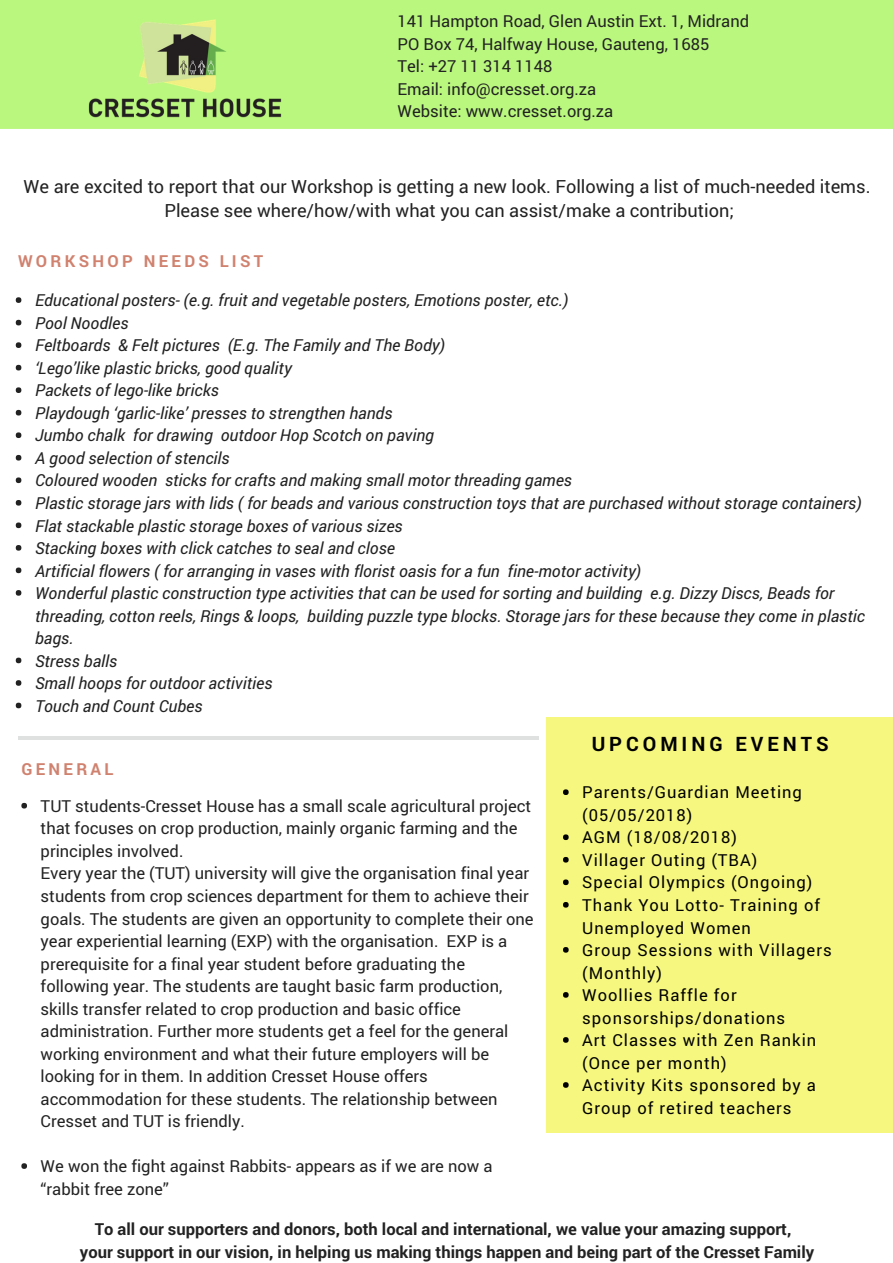
<style>
.page{position:relative;width:893px;height:1263px;background:#fff}
.page>*{position:absolute;margin:0;border:0;box-sizing:border-box;transform-origin:0 0}
.t1{font:700 19.8px "Roboto";letter-spacing:.2em;color:#000}
.t2{font:18.15px/24.8px "Roboto";color:#222;text-align:center}
.t3{font:16.5px/22.5px "Roboto";color:#222}
.t4{font:italic 16.5px/22.5px "Roboto";color:#222}
.t5{font:16.5px/22.5px "Roboto";letter-spacing:.06em;color:#000}
.t6{font:700 16.5px/22.5px "Roboto";color:#222;text-align:center}
.t7{font:700 16.5px "Roboto";letter-spacing:.2em;color:#d0826f}
</style>
<div class="page">
<div style="left:0;top:0;width:893px;height:129px;background:#baf77e"></div>
<hr style="left:19px;top:736px;width:520px;height:4px;background:#dfe0e0">
<div style="left:546px;top:717px;width:347px;height:416px;background:#f6f77e"></div>
<svg style="left:563px;top:789px;width:6px;height:6px"></svg>
<svg style="left:563px;top:834px;width:6px;height:6px"></svg>
<svg style="left:563px;top:857px;width:6px;height:5px"></svg>
<svg style="left:563px;top:879px;width:6px;height:6px"></svg>
<svg style="left:563px;top:902px;width:6px;height:6px"></svg>
<svg style="left:563px;top:947px;width:6px;height:6px"></svg>
<svg style="left:563px;top:992px;width:6px;height:6px"></svg>
<svg style="left:563px;top:1037px;width:6px;height:6px"></svg>
<svg style="left:563px;top:1082px;width:6px;height:6px"></svg>
<svg style="left:16px;top:297px;width:5px;height:6px"></svg>
<svg style="left:16px;top:320px;width:5px;height:5px"></svg>
<svg style="left:16px;top:342px;width:5px;height:6px"></svg>
<svg style="left:16px;top:365px;width:5px;height:5px"></svg>
<svg style="left:16px;top:387px;width:5px;height:6px"></svg>
<svg style="left:16px;top:410px;width:5px;height:5px"></svg>
<svg style="left:16px;top:432px;width:5px;height:6px"></svg>
<svg style="left:16px;top:455px;width:5px;height:6px"></svg>
<svg style="left:16px;top:477px;width:5px;height:6px"></svg>
<svg style="left:16px;top:500px;width:5px;height:6px"></svg>
<svg style="left:16px;top:522px;width:5px;height:6px"></svg>
<svg style="left:16px;top:545px;width:5px;height:6px"></svg>
<svg style="left:16px;top:567px;width:5px;height:6px"></svg>
<svg style="left:16px;top:590px;width:5px;height:6px"></svg>
<svg style="left:16px;top:658px;width:5px;height:5px"></svg>
<svg style="left:16px;top:680px;width:5px;height:6px"></svg>
<svg style="left:16px;top:703px;width:5px;height:5px"></svg>
<svg style="left:21px;top:803px;width:6px;height:5px"></svg>
<svg style="left:21px;top:1163px;width:6px;height:6px"></svg>
<img style="left:88px;top:19px;width:194px;height:99px">
<p class="t3" style="left:397px;top:9px;width:353px">141 Hampton Road, Glen Austin Ext. 1, Midrand<br>PO Box 74, Halfway House, Gauteng, 1685<br>Tel: +27 11 314 1148<br>Email: info@cresset.org.za<br>Website: www.cresset.org.za</p>
<p class="t2" style="left:24px;top:173px;width:848px">We are excited to report that our Workshop is getting a new look. Following a list of much-needed items.<br>Please see where/how/with what you can assist/make a contribution;</p>
<p class="t7" style="left:18px;top:250px;width:247px">WORKSHOP NEEDS LIST</p>
<p class="t4" style="left:35px;top:289px;width:832px">Educational posters- (e.g. fruit and vegetable posters, Emotions poster, etc.)<br>Pool Noodles<br>Feltboards &amp; Felt pictures (E.g. The Family and The Body)<br>‘Lego’like plastic bricks, good quality<br>Packets of lego-like bricks<br>Playdough ‘garlic-like’ presses to strengthen hands<br>Jumbo chalk for drawing outdoor Hop Scotch on paving<br>A good selection of stencils<br>Coloured wooden sticks for crafts and making small motor threading games<br>Plastic storage jars with lids ( for beads and various construction toys that are purchased without storage containers)<br>Flat stackable plastic storage boxes of various sizes<br>Stacking boxes with click catches to seal and close<br>Artificial flowers ( for arranging in vases with florist oasis for a fun fine-motor activity)<br>Wonderful plastic construction type activities that can be used for sorting and building e.g. Dizzy Discs, Beads for threading, cotton reels, Rings &amp; loops, building puzzle type blocks. Storage jars for these because they come in plastic bags.<br>Stress balls<br>Small hoops for outdoor activities<br>Touch and Count Cubes</p>
<p class="t7" style="left:21px;top:758px;width:94px">GENERAL</p>
<p class="t3" style="left:41px;top:794px;width:494px">TUT students-Cresset House has a small scale agricultural project that focuses on crop production, mainly organic farming and the principles involved.<br>Every year the (TUT) university will give the organisation final year students from crop sciences department for them to achieve their goals. The students are given an opportunity to complete their one year experiential learning (EXP) with the organisation. EXP is a prerequisite for a final year student before graduating the following year. The students are taught basic farm production, skills transfer related to crop production and basic office administration. Further more students get a feel for the general working environment and what their future employers will be looking for in them. In addition Cresset House offers accommodation for these students. The relationship between Cresset and TUT is friendly.</p>
<p class="t3" style="left:41px;top:1154px;width:453px">We won the fight against Rabbits- appears as if we are now a “rabbit free zone”</p>
<p class="t1" style="left:592px;top:730px;width:239px">UPCOMING EVENTS</p>
<p class="t5" style="left:582px;top:781px;width:251px">Parents/Guardian Meeting (05/05/2018)<br>AGM (18/08/2018)<br>Villager Outing (TBA)<br>Special Olympics (Ongoing)<br>Thank You Lotto- Training of<br>Unemployed Women<br>Group Sessions with Villagers (Monthly)<br>Woollies Raffle for sponsorships/donations<br>Art Classes with Zen Rankin (Once per month)<br>Activity Kits sponsored by a<br>Group of retired teachers</p>
<p class="t6" style="left:80px;top:1218px;width:736px">To all our supporters and donors, both local and international, we value your amazing support,<br>your support in our vision, in helping us making things happen and being part of the Cresset Family</p>
</div>
